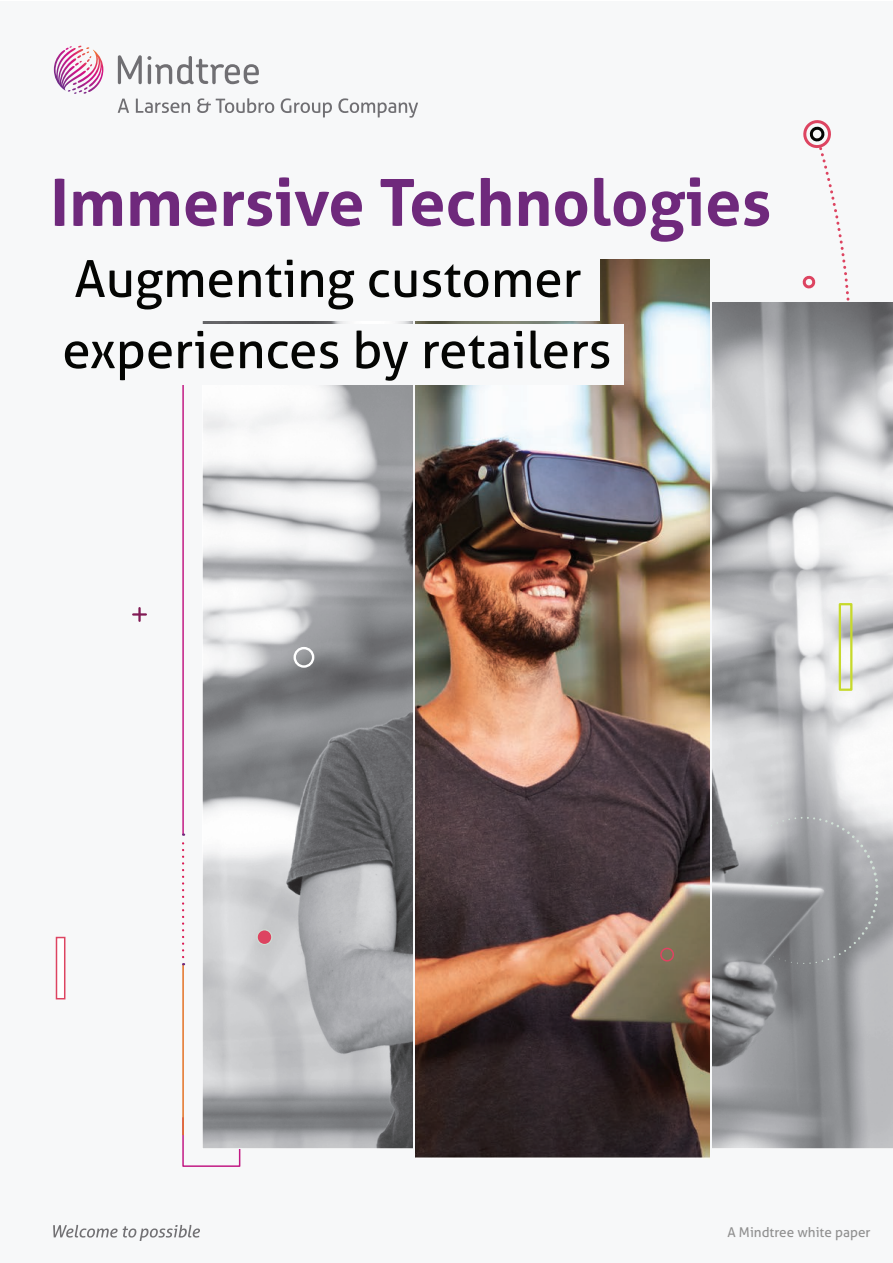
<style>
.page{position:relative;width:893px;height:1263px;background:#fff}
.page>*{position:absolute;margin:0;border:0;box-sizing:border-box;transform-origin:0 0}
.t1{font:700 64.8px "Aller Typo";color:#6f297c}
.t2{font:50.85px/71.2px "Aller Typo";color:#040503}
.t3{font:13.5px "Aller Typo";color:#919191}
</style>
<div class="page">
<div style="left:1px;top:1px;width:892px;height:1262px;background:#f7f8f9"></div>
<svg style="left:182px;top:1135px;width:59px;height:32px"></svg>
<hr style="left:182px;top:385px;width:2px;height:450px;background:#c21a84">
<hr style="left:182px;top:964px;width:2px;height:171px;background:#e47225">
<svg style="left:182px;top:843px;width:2px;height:122px"></svg>
<svg style="left:799px;top:120px;width:54px;height:183px"></svg>
<img style="left:202px;top:303px;width:691px;height:845px">
<img style="left:415px;top:260px;width:295px;height:899px">
<hr style="left:413px;top:264px;width:2px;height:895px;background:#f7f8f9">
<hr style="left:710px;top:260px;width:2px;height:899px;background:#f7f8f9">
<div style="left:294px;top:647px;width:20px;height:21px;border:2px solid #fff;border-radius:50%"></div>
<svg style="left:133px;top:608px;width:13px;height:13px"></svg>
<div style="left:56px;top:937px;width:9px;height:62px;background:#fff;border:2px solid #dd4461"></div>
<div style="left:839px;top:603px;width:13px;height:88px;border:2px solid #c7d92c"></div>
<div style="left:257px;top:929px;width:15px;height:16px;background:#dd4461;border:1px solid #cfdfd5;border-radius:50%"></div>
<div style="left:660px;top:948px;width:14px;height:13px;border:2px solid #df4462;border-radius:50%"></div>
<div style="left:170px;top:324px;width:453px;height:61px;background:#f7f8f9"></div>
<div style="left:183px;top:260px;width:417px;height:61px;background:#f7f8f9"></div>
<svg style="left:118px;top:55px;width:141px;height:29px"></svg>
<svg style="left:54px;top:46px;width:47px;height:44px"></svg>
<svg style="left:118px;top:99px;width:11px;height:14px"></svg>
<svg style="left:136px;top:99px;width:54px;height:14px"></svg>
<svg style="left:197px;top:98px;width:77px;height:15px"></svg>
<svg style="left:281px;top:98px;width:51px;height:19px"></svg>
<svg style="left:338px;top:98px;width:80px;height:20px"></svg>
<svg style="left:53px;top:1225px;width:147px;height:16px"></svg>
<svg style="left:731px;top:817px;width:147px;height:147px;background:#9a9c9f"></svg>
<p class="t1" style="left:50px;top:163px;width:723px">Immersive Technologies</p>
<p class="t2" style="left:62px;top:243px;width:551px">Augmenting customer experiences by retailers</p>
<p class="t3" style="left:727px;top:1224px;width:145px">A Mindtree white paper</p>
</div>
